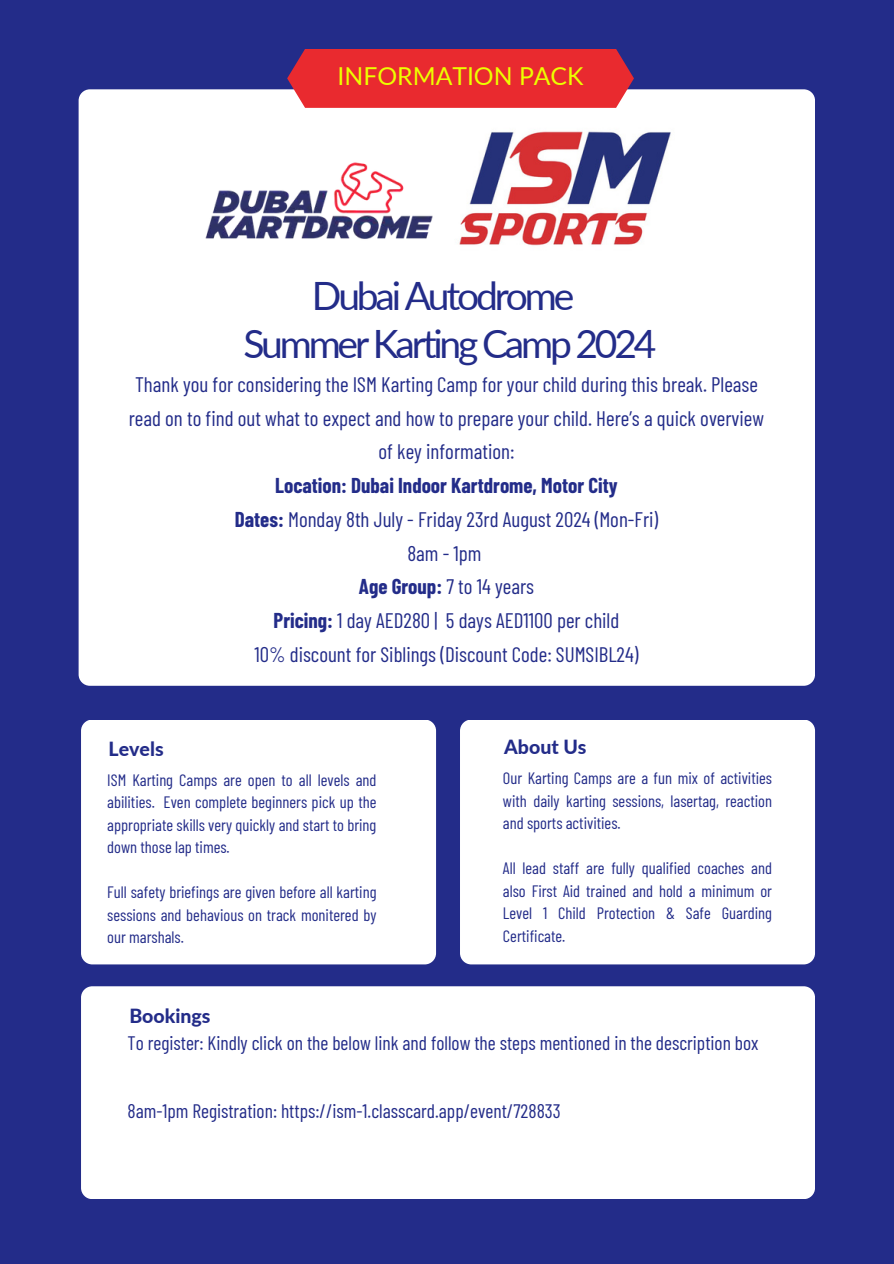
<style>
.page{position:relative;width:894px;height:1264px;background:#fff}
.page>*{position:absolute;margin:0;border:0;box-sizing:border-box;transform-origin:0 0}
.t1{font:39px/48.3px "Lato";letter-spacing:-.08em;color:#232c89;text-align:center}
.t2{font:24.75px "Lato";color:#ecff00}
.t3{font:21px/33.8px "Barlow Condensed";color:#232c89;text-align:center}
.t4{font:19.5px "Barlow Condensed";color:#232c89}
.t5{font:800 19.5px "Lato";color:#232c89}
.t6{font:16.5px/22.5px "Barlow Condensed";color:#232c89;text-align:justify}
.s1{font-weight:700}
</style>
<div class="page">
<div style="left:0;top:0;width:893px;height:1263px;background:#232c89"></div>
<div style="left:79px;top:89px;width:735px;height:596px;background:#fff;border-radius:11px"></div>
<img style="left:459px;top:131px;width:212px;height:115px">
<div style="left:287px;top:49px;width:346px;height:59px;background:#e92a2f"></div>
<div style="left:81px;top:719px;width:355px;height:245px;background:#fff;border-radius:11px"></div>
<div style="left:460px;top:719px;width:354px;height:245px;background:#fff;border-radius:11px"></div>
<div style="left:81px;top:986px;width:733px;height:213px;background:#fff;border-radius:11px"></div>
<img style="left:205px;top:162px;width:228px;height:77px">
<h2 class="t2" style="left:337px;top:59px;width:247px">INFORMATION PACK</h2>
<h1 class="t1" style="left:243px;top:270px;width:414px">Dubai Autodrome<br>Summer Karting Camp 2024</h1>
<p class="t3" style="left:129px;top:366px;width:636px">Thank you for considering the ISM Karting Camp for your child during this break. Please read on to find out what to expect and how to prepare your child. Here’s a quick overview of key information:</p>
<p class="t3" style="left:235px;top:467px;width:425px"><span class="s1">Location: Dubai Indoor Kartdrome, Motor City<br>Dates:</span> Monday 8th July - Friday 23rd August 2024 (Mon-Fri)<br>8am - 1pm<br><span class="s1">Age Group:</span> 7 to 14 years<br><span class="s1">Pricing:</span> 1 day AED280 | 5 days AED1100 per child<br>10% discount for Siblings (Discount Code: SUMSIBL24)</p>
<p class="t5" style="left:109px;top:734px;width:57px">Levels</p>
<p class="t6" style="left:107px;top:767px;width:270px">ISM Karting Camps are open to all levels and abilities. Even complete beginners pick up the appropriate skills very quickly and start to bring down those lap times.</p>
<p class="t6" style="left:107px;top:879px;width:270px">Full safety briefings are given before all karting sessions and behavious on track monitered by our marshals.</p>
<p class="t5" style="left:504px;top:732px;width:84px">About Us</p>
<p class="t6" style="left:503px;top:765px;width:270px">Our Karting Camps are a fun mix of activities with daily karting sessions, lasertag, reaction and sports activities.</p>
<p class="t6" style="left:503px;top:855px;width:270px">All lead staff are fully qualified coaches and also First Aid trained and hold a minimum or Level 1 Child Protection &amp; Safe Guarding Certificate.</p>
<p class="t5" style="left:129px;top:1001px;width:83px">Bookings</p>
<p class="t4" style="left:127px;top:1029px;width:632px">To register: Kindly click on the below link and follow the steps mentioned in the description box</p>
<p class="t4" style="left:127px;top:1096px;width:434px">8am-1pm Registration: https://ism-1.classcard.app/event/728833</p>
</div>
